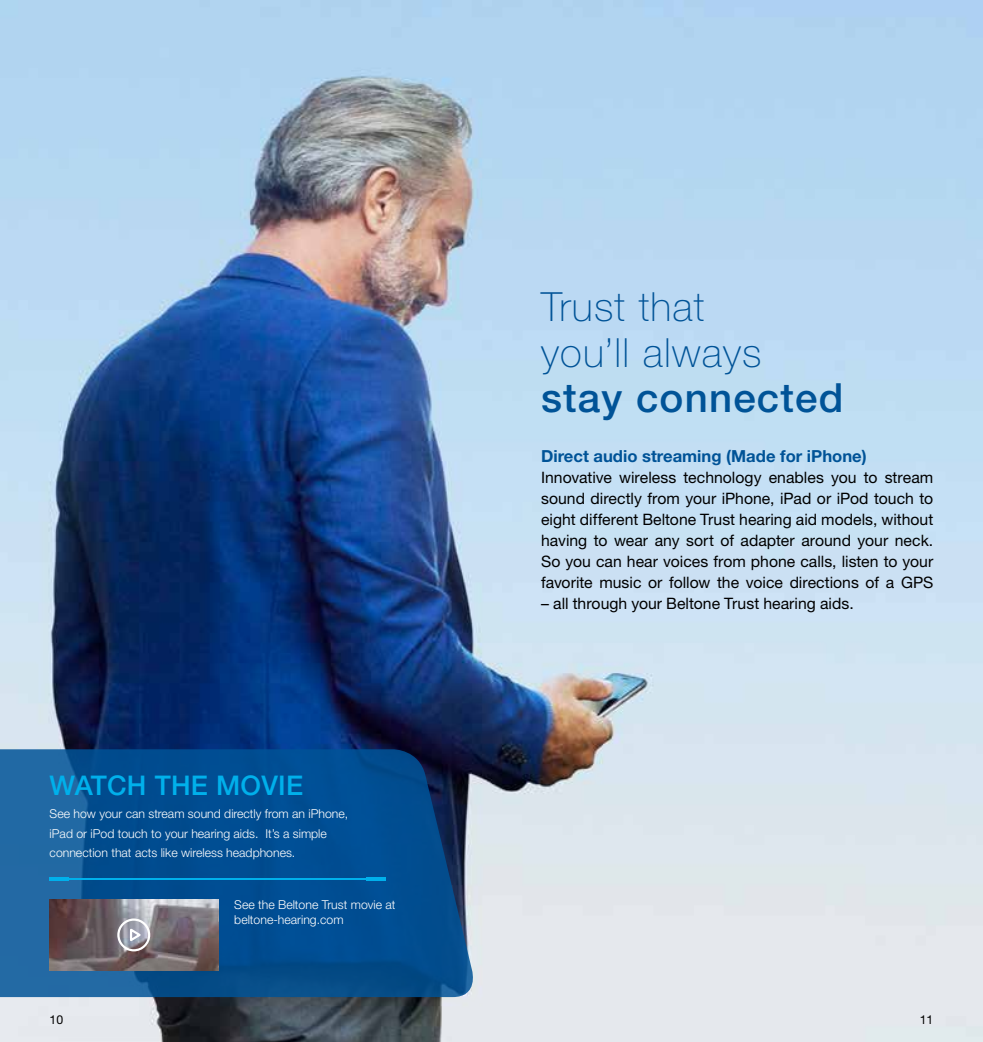
<style>
.page{position:relative;width:983px;height:1042px;background:#fff}
.page>*{position:absolute;margin:0;border:0;box-sizing:border-box;transform-origin:0 0}
.t1{font:100 40.25px/45.5px "Helvetica Neue LT Pro";letter-spacing:.03em;color:#005397}
.t2{font:500 40.25px "Helvetica Neue LT Pro";letter-spacing:.03em;color:#005397}
.t3{font:500 27.12px "Helvetica Neue LT Pro";letter-spacing:.01em;color:#00b0eb}
.t4{font:700 16.62px "Helvetica Neue LT Pro";color:#005397}
.t5{font:15.75px/21px "Helvetica Neue LT Pro";color:#000;text-align:justify}
.t6{font:300 12.25px/19.2px "Helvetica Neue LT Pro";color:#fff}
.t7{font:12.25px "Helvetica Neue LT Pro";color:#000}
</style>
<div class="page">
<img style="left:0;top:0;width:982px;height:1042px">
<svg style="left:0;top:749px;width:478px;height:248px;background:#0d5391"></svg>
<hr style="left:58px;top:878px;width:325px;height:1px;background:#00b0eb">
<hr style="left:49px;top:877px;width:20px;height:4px;background:#00b0eb">
<hr style="left:365px;top:877px;width:20px;height:4px;background:#00b0eb">
<img style="left:49px;top:900px;width:169px;height:70px">
<svg style="left:128px;top:927px;width:16px;height:17px"></svg>
<div style="left:117px;top:918px;width:33px;height:33px;border:2px solid #fff;border-radius:50%"></div>
<h2 class="t3" style="left:50px;top:769px;width:255px">WATCH THE MOVIE</h2>
<p class="t6" style="left:50px;top:804px;width:300px">See how your can stream sound directly from an iPhone, iPad or iPod touch to your hearing aids. It’s a simple connection that acts like wireless headphones.</p>
<p class="t6" style="left:234px;top:896px;width:163px;line-height:15.8px">See the Beltone Trust movie at beltone-hearing.com</p>
<h1 class="t1" style="left:541px;top:284px;width:222px">Trust that you’ll always</h1>
<h1 class="t2" style="left:541px;top:374px;width:304px">stay connected</h1>
<p class="t4" style="left:541px;top:446px;width:327px">Direct audio streaming (Made for iPhone)</p>
<p class="t5" style="left:541px;top:467px;width:393px">Innovative wireless technology enables you to stream sound directly from your iPhone, iPad or iPod touch to eight different Beltone Trust hearing aid models, without having to wear any sort of adapter around your neck.<br>So you can hear voices from phone calls, listen to your favorite music or follow the voice directions of a GPS</p>
<p class="t5" style="left:541px;top:593px;width:314px">– all through your Beltone Trust hearing aids.</p>
<p class="t7" style="left:50px;top:1012px;width:15px">10</p>
<p class="t7" style="left:919px;top:1012px;width:15px">11</p>
</div>
